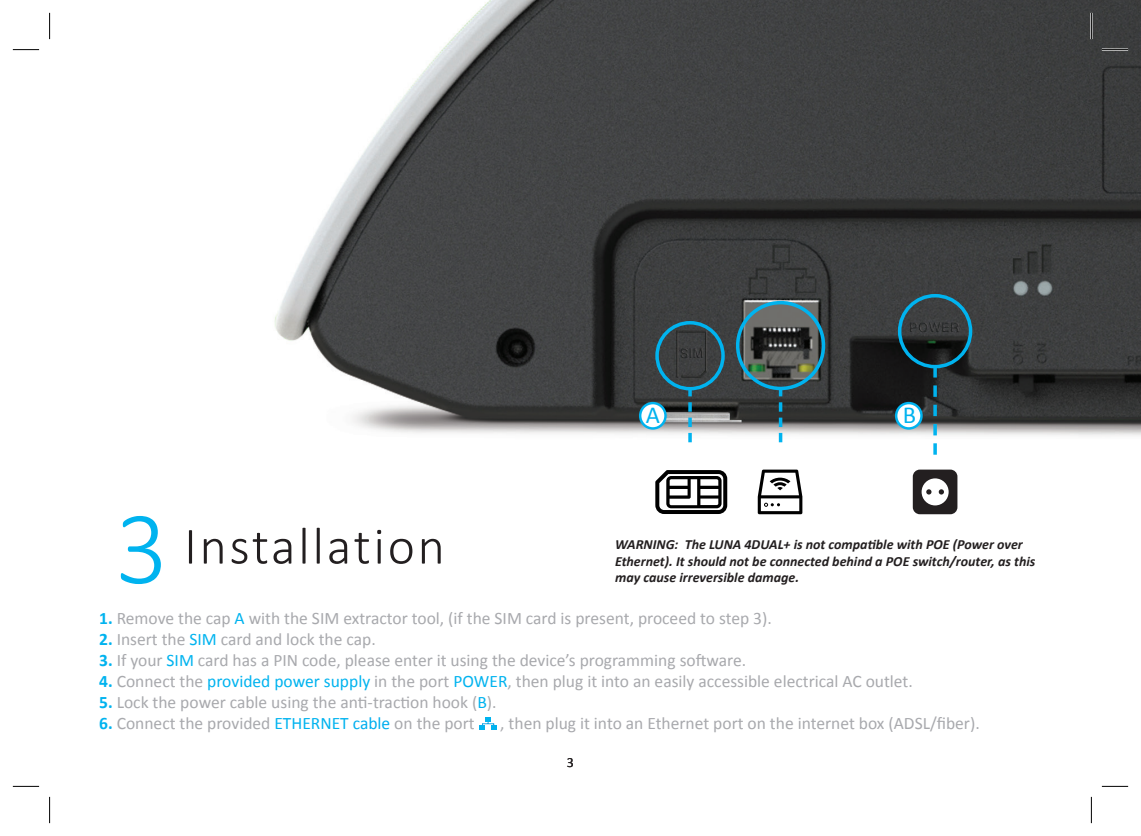
<style>
.page{position:relative;width:1141px;height:836px;background:#fff}
.page>*{position:absolute;margin:0;border:0;box-sizing:border-box;transform-origin:0 0}
.t1{font:300 105px "Calibri";color:#00b3ef}
.t2{font:300 52.5px "Calibri";letter-spacing:.05em;color:#231f20}
.t3{font:24.5px "Calibri";color:#00b3ef}
.t4{font:17.5px "Calibri";color:#a8a9ad}
.t5{font:italic 700 14px/16.8px "Calibri";color:#231f20}
.t6{font:14px "Calibri";color:#231f20}
.s1{font-weight:700;color:#00b3ef}
.s2{color:#00b3ef}
.s3{color:#00aeef}
</style>
<div class="page">
<img style="left:274px;top:0;width:867px;height:443px">
<svg style="left:913px;top:470px;width:44px;height:44px"></svg>
<svg style="left:758px;top:470px;width:44px;height:44px"></svg>
<div style="left:898px;top:294px;width:74px;height:74px;border:4px solid #00b3ef;border-radius:50%"></div>
<div style="left:736px;top:301px;width:89px;height:89px;border:4px solid #00b3ef;border-radius:50%"></div>
<div style="left:655px;top:321px;width:70px;height:69px;border:4px solid #00b3ef;border-radius:50%"></div>
<svg style="left:933px;top:366px;width:4px;height:89px"></svg>
<svg style="left:779px;top:387px;width:3px;height:55px"></svg>
<svg style="left:688px;top:387px;width:4px;height:55px"></svg>
<svg style="left:655px;top:470px;width:72px;height:44px"></svg>
<div style="left:640px;top:403px;width:25px;height:25px;background:#fff;border-radius:50%"></div>
<div style="left:639px;top:402px;width:28px;height:28px;border:2px solid #00b3ef;border-radius:50%"></div>
<div style="left:896px;top:403px;width:25px;height:25px;background:#fff;border-radius:50%"></div>
<div style="left:895px;top:402px;width:28px;height:28px;border:2px solid #00b3ef;border-radius:50%"></div>
<svg style="left:480px;top:718px;width:16px;height:12px"></svg>
<hr style="left:1102px;top:49px;width:26px;height:2px;background:#fff">
<hr style="left:1090px;top:13px;width:2px;height:26px;background:#fff">
<svg style="left:13px;top:49px;width:26px;height:1px"></svg>
<svg style="left:1102px;top:49px;width:26px;height:1px"></svg>
<svg style="left:13px;top:786px;width:26px;height:1px"></svg>
<svg style="left:1102px;top:786px;width:26px;height:1px"></svg>
<svg style="left:49px;top:13px;width:1px;height:26px"></svg>
<svg style="left:49px;top:797px;width:1px;height:26px"></svg>
<svg style="left:1091px;top:13px;width:1px;height:26px"></svg>
<svg style="left:1091px;top:797px;width:1px;height:26px"></svg>
<p class="t1" style="left:115px;top:483px;width:55px">3</p>
<p class="t2" style="left:184px;top:513px;width:262px">Installation</p>
<p class="t3" style="left:646px;top:400px;width:16px">A</p>
<p class="t3" style="left:903px;top:400px;width:15px">B</p>
<p class="t5" style="left:615px;top:535px;width:422px">WARNING: The LUNA 4DUAL+ is not compatible with POE (Power over<br>Ethernet). It should not be connected behind a POE switch/router, as this may cause irreversible damage.</p>
<p class="t4" style="left:99px;top:607px;width:674px"><span class="s1">1.</span> Remove the cap <span class="s2">A</span> with the SIM extractor tool, (if the SIM card is present, proceed to step 3).</p>
<p class="t4" style="left:99px;top:628px;width:278px"><span class="s1">2.</span> Insert the <span class="s2">SIM</span> card and lock the cap.</p>
<p class="t4" style="left:99px;top:649px;width:648px"><span class="s1">3.</span> If your <span class="s2">SIM</span> card has a PIN code, please enter it using the device’s programming software.</p>
<p class="t4" style="left:99px;top:670px;width:815px"><span class="s1">4.</span> Connect the <span class="s2">provided power supply</span> in the port <span class="s2">POWER</span>, then plug it into an easily accessible electrical AC outlet.</p>
<p class="t4" style="left:99px;top:691px;width:399px"><span class="s1">5.</span> Lock the power cable using the anti-traction hook (<span class="s2">B</span>).</p>
<p class="t4" style="left:99px;top:712px;width:377px"><span class="s1">6.</span> Connect the provided <span class="s2">ETHERNET</span> <span class="s3">cable</span> on the port</p>
<p class="t4" style="left:500px;top:712px;width:481px">, then plug it into an Ethernet port on the internet box (ADSL/fiber).</p>
<p class="t6" style="left:567px;top:753px;width:9px">3</p>
</div>
